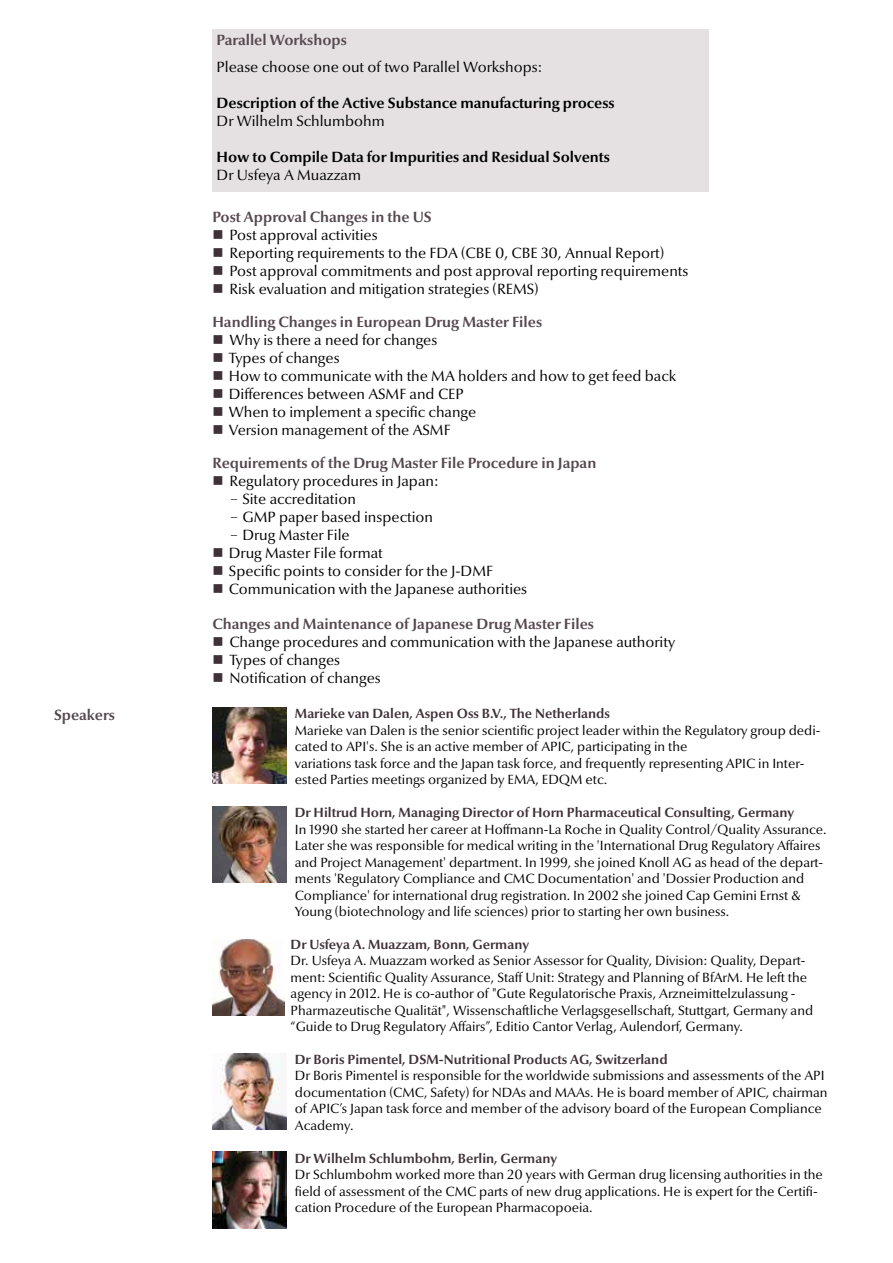
<style>
.page{position:relative;width:893px;height:1263px;background:#fff}
.page>*{position:absolute;margin:0;border:0;box-sizing:border-box;transform-origin:0 0}
.t1{font:15px/18px "Optima Nova LT";color:#000}
.t2{font:700 15px "Optima Nova LT";color:#55484f}
.t3{font:700 15px "Optima Nova LT";color:#000}
.t4{font:13.5px/16.5px "Optima Nova LT";color:#000}
.t5{font:700 13.5px "Optima Nova LT";color:#3f3138}
</style>
<div class="page">
<div style="left:212px;top:29px;width:497px;height:163px;background:#e5e1e3"></div>
<img style="left:212px;top:707px;width:74px;height:77px">
<img style="left:212px;top:806px;width:74px;height:77px">
<img style="left:212px;top:939px;width:72px;height:77px">
<img style="left:212px;top:1053px;width:74px;height:77px">
<img style="left:212px;top:1152px;width:74px;height:76px">
<p class="t2" style="left:54px;top:706px;width:62px">Speakers</p>
<p class="t2" style="left:217px;top:31px;width:132px">Parallel Workshops</p>
<p class="t1" style="left:217px;top:58px;width:327px">Please choose one out of two Parallel Workshops:</p>
<p class="t3" style="left:217px;top:94px;width:399px">Description of the Active Substance manufacturing process</p>
<p class="t1" style="left:217px;top:112px;width:170px">Dr Wilhelm Schlumbohm</p>
<p class="t3" style="left:217px;top:148px;width:395px">How to Compile Data for Impurities and Residual Solvents</p>
<p class="t1" style="left:217px;top:166px;width:146px">Dr Usfeya A Muazzam</p>
<p class="t2" style="left:212px;top:208px;width:221px">Post Approval Changes in the US</p>
<p class="t1" style="left:229px;top:226px;width:460px">Post approval activities<br>Reporting requirements to the FDA (CBE 0, CBE 30, Annual Report)<br>Post approval commitments and post approval reporting requirements Risk evaluation and mitigation strategies (REMS)</p>
<p class="t2" style="left:212px;top:313px;width:331px">Handling Changes in European Drug Master Files</p>
<p class="t1" style="left:229px;top:331px;width:449px">Why is there a need for changes<br>Types of changes<br>How to communicate with the MA holders and how to get feed back Differences between ASMF and CEP<br>When to implement a specific change<br>Version management of the ASMF</p>
<p class="t2" style="left:212px;top:454px;width:385px">Requirements of the Drug Master File Procedure in Japan</p>
<p class="t1" style="left:229px;top:472px;width:300px">Regulatory procedures in Japan:<br>− Site accreditation<br>− GMP paper based inspection<br>− Drug Master File<br>Drug Master File format<br>Specific points to consider for the J-DMF<br>Communication with the Japanese authorities</p>
<p class="t2" style="left:212px;top:615px;width:383px">Changes and Maintenance of Japanese Drug Master Files</p>
<p class="t1" style="left:229px;top:633px;width:447px">Change procedures and communication with the Japanese authority<br>Types of changes<br>Notification of changes</p>
<p class="t5" style="left:295px;top:706px;width:317px">Marieke van Dalen, Aspen Oss B.V., The Netherlands</p>
<p class="t4" style="left:295px;top:722px;width:527px">Marieke van Dalen is the senior scientific project leader within the Regulatory group dedi&shy;cated to API's. She is an active member of APIC, participating in the<br>variations task force and the Japan task force, and frequently representing APIC in Inter&shy;ested Parties meetings organized by EMA, EDQM etc.</p>
<p class="t5" style="left:295px;top:805px;width:501px">Dr Hiltrud Horn, Managing Director of Horn Pharmaceutical Consulting, Germany</p>
<p class="t4" style="left:295px;top:821px;width:533px">In 1990 she started her career at Hoffmann-La Roche in Quality Control/Quality Assurance.<br>Later she was responsible for medical writing in the 'International Drug Regulatory Affaires and Project Management' department. In 1999, she joined Knoll AG as head of the depart&shy;ments 'Regulatory Compliance and CMC Documentation' and 'Dossier Production and Compliance' for international drug registration. In 2002 she joined Cap Gemini Ernst &amp; Young (biotechnology and life sciences) prior to starting her own business.</p>
<p class="t5" style="left:291px;top:936px;width:240px">Dr Usfeya A. Muazzam, Bonn, Germany</p>
<p class="t4" style="left:291px;top:953px;width:524px">Dr. Usfeya A. Muazzam worked as Senior Assessor for Quality, Division: Quality, Depart&shy;ment: Scientific Quality Assurance, Staff Unit: Strategy and Planning of BfArM. He left the agency in 2012. He is co-author of "Gute Regulatorische Praxis, Arzneimittelzulassung - Pharmazeutische Qualität", Wissenschaftliche Verlagsgesellschaft, Stuttgart, Germany and “Guide to Drug Regulatory Affairs”, Editio Cantor Verlag, Aulendorf, Germany.</p>
<p class="t5" style="left:295px;top:1051px;width:374px">Dr Boris Pimentel, DSM-Nutritional Products AG, Switzerland</p>
<p class="t4" style="left:295px;top:1068px;width:534px">Dr Boris Pimentel is responsible for the worldwide submissions and assessments of the API documentation (CMC, Safety) for NDAs and MAAs. He is board member of APIC, chairman of APIC’s Japan task force and member of the advisory board of the European Compliance Academy.</p>
<p class="t5" style="left:295px;top:1150px;width:264px">Dr Wilhelm Schlumbohm, Berlin, Germany</p>
<p class="t4" style="left:295px;top:1166px;width:529px">Dr Schlumbohm worked more than 20 years with German drug licensing authorities in the field of assessment of the CMC parts of new drug applications. He is expert for the Certifi&shy;cation Procedure of the European Pharmacopoeia.</p>
</div>
